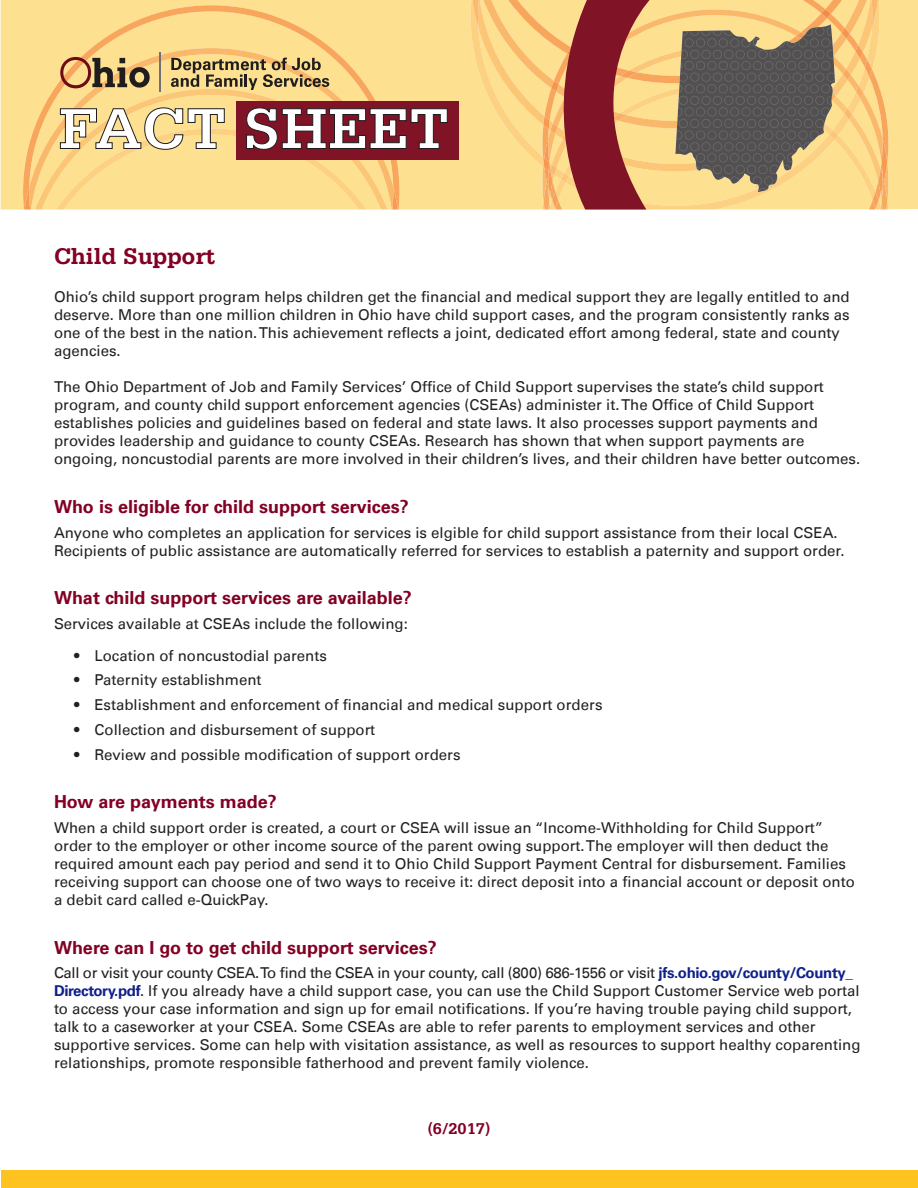
<style>
.page{position:relative;width:918px;height:1188px;background:#fff}
.page>*{position:absolute;margin:0;border:0;box-sizing:border-box;transform-origin:0 0}
.t1{font:700 24px "Serifa Std";color:#820024}
.body_subhead{font:700 18px "Univers LT";color:#820024}
.footer_page{font:700 16.5px "Serifa Std";color:#820024}
.body{font:15px/18px "Univers LT";color:#231f20}
.s1{font-weight:700;color:#0f218b}
</style>
<div class="page">
<div style="left:1px;top:1170px;width:917px;height:18px;background:#fec221"></div>
<div style="left:1px;top:0;width:917px;height:210px;background:#fde090"></div>
<svg style="left:23px;top:5px;width:376px;height:205px;background:#fcda8b"></svg>
<svg style="left:29px;top:48px;width:364px;height:9px;background:#fcd688"></svg>
<hr style="left:159px;top:53px;width:2px;height:39px;background:#717073">
<svg style="left:472px;top:0;width:416px;height:210px;background:#c7a070"></svg>
<div style="left:237px;top:101px;width:222px;height:58px;background:#811326"></div>
<svg style="left:25px;top:57px;width:423px;height:153px;background:#deb883"></svg>
<p class="t1" style="left:54px;top:242px;width:163px">Child Support</p>
<p class="body" style="left:54px;top:288px;width:797px">Ohio’s child support program helps children get the financial and medical support they are legally entitled to and deserve. More than one million children in Ohio have child support cases, and the program consistently ranks as one of the best in the nation. This achievement reflects a joint, dedicated effort among federal, state and county agencies.</p>
<p class="body" style="left:54px;top:378px;width:808px">The Ohio Department of Job and Family Services’ Office of Child Support supervises the state’s child support program, and county child support enforcement agencies (CSEAs) administer it. The Office of Child Support establishes policies and guidelines based on federal and state laws. It also processes support payments and provides leadership and guidance to county CSEAs. Research has shown that when support payments are ongoing, noncustodial parents are more involved in their children’s lives, and their children have better outcomes.</p>
<p class="body_subhead" style="left:54px;top:496px;width:356px">Who is eligible for child support services?</p>
<p class="body" style="left:54px;top:524px;width:792px">Anyone who completes an application for services is elgible for child support assistance from their local CSEA.<br>Recipients of public assistance are automatically referred for services to establish a paternity and support order.</p>
<p class="body_subhead" style="left:54px;top:587px;width:359px">What child support services are available?</p>
<p class="body" style="left:54px;top:615px;width:355px">Services available at CSEAs include the following:</p>
<p class="body" style="left:74px;top:646px;width:254px">• Location of noncustodial parents</p>
<p class="body" style="left:74px;top:671px;width:189px">• Paternity establishment</p>
<p class="body" style="left:74px;top:696px;width:530px">• Establishment and enforcement of financial and medical support orders</p>
<p class="body" style="left:74px;top:721px;width:303px">• Collection and disbursement of support</p>
<p class="body" style="left:74px;top:745px;width:388px">• Review and possible modification of support orders</p>
<p class="body_subhead" style="left:54px;top:791px;width:224px">How are payments made?</p>
<p class="body" style="left:54px;top:819px;width:802px">When a child support order is created, a court or CSEA will issue an “Income-Withholding for Child Support” order to the employer or other income source of the parent owing support. The employer will then deduct the required amount each pay period and send it to Ohio Child Support Payment Central for disbursement. Families receiving support can choose one of two ways to receive it: direct deposit into a financial account or deposit onto a debit card called e-QuickPay.</p>
<p class="body_subhead" style="left:54px;top:937px;width:384px">Where can I go to get child support services?</p>
<p class="body" style="left:54px;top:964px;width:808px">Call or visit your county CSEA. To find the CSEA in your county, call (800) 686-1556 or visit <span class="s1">jfs.ohio.gov/county/County_ Directory.pdf</span>. If you already have a child support case, you can use the Child Support Customer Service web portal to access your case information and sign up for email notifications. If you’re having trouble paying child support, talk to a caseworker at your CSEA. Some CSEAs are able to refer parents to employment services and other supportive services. Some can help with visitation assistance, as well as resources to support healthy coparenting relationships, promote responsible fatherhood and prevent family violence.</p>
<p class="footer_page" style="left:427px;top:1119px;width:65px">(6/2017)</p>
</div>
